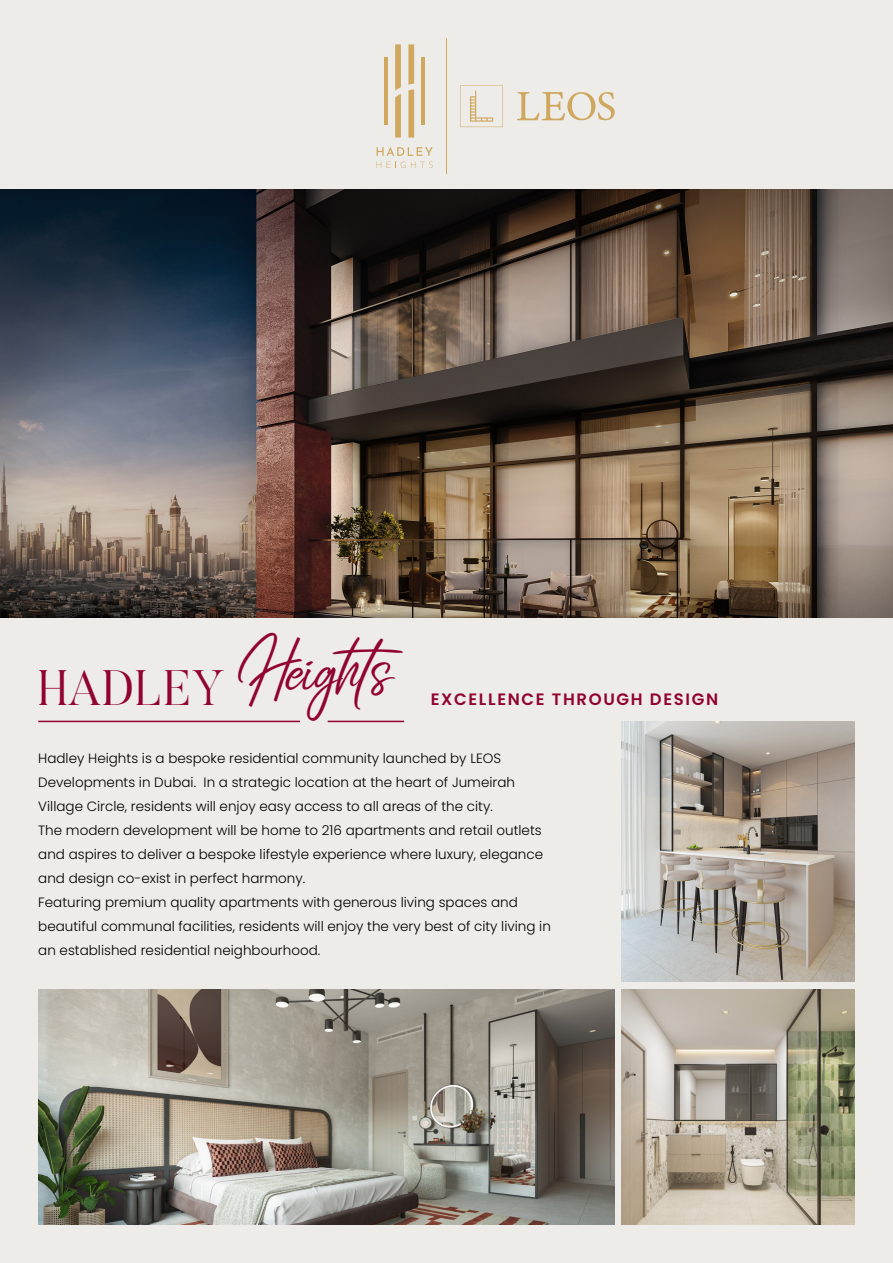
<style>
.page{position:relative;width:893px;height:1263px;background:#edece8}
.page>*{position:absolute;margin:0;border:0;box-sizing:border-box;transform-origin:0 0}
.t1{font:49.5px "Radicalis";color:#910331}
.t2{font:600 16.5px "Poppins";letter-spacing:.1em;color:#910331}
.t3{font:300 13.5px/24px "Poppins";color:#000;text-align:justify}
.s1{font-family:"Butler";font-weight:300}
</style>
<div class="page">
<svg style="left:517px;top:92px;width:98px;height:29px"></svg>
<svg style="left:460px;top:85px;width:43px;height:42px"></svg>
<hr style="left:446px;top:38px;width:1px;height:136px;background:#cfa75e">
<svg style="left:395px;top:44px;width:6px;height:94px"></svg>
<svg style="left:408px;top:44px;width:6px;height:94px"></svg>
<hr style="left:422px;top:57px;width:3px;height:68px;background:#cfa75e">
<hr style="left:384px;top:57px;width:4px;height:68px;background:#cfa75e">
<svg style="left:377px;top:147px;width:56px;height:9px"></svg>
<svg style="left:377px;top:162px;width:56px;height:6px"></svg>
<img style="left:0;top:190px;width:893px;height:427px">
<hr style="left:38px;top:721px;width:262px;height:1px;background:#910331">
<hr style="left:328px;top:721px;width:76px;height:1px;background:#910331">
<img style="left:622px;top:721px;width:233px;height:261px">
<img style="left:38px;top:989px;width:577px;height:236px">
<img style="left:622px;top:989px;width:233px;height:236px">
<p class="t1" style="left:38px;top:659px;width:395px"><span class="s1">HADLEY</span> Heights</p>
<p class="t2" style="left:431px;top:689px;width:289px">EXCELLENCE THROUGH DESIGN</p>
<p class="t3" style="left:38px;top:746px;width:464px">Hadley Heights is a bespoke residential community launched by LEOS</p>
<p class="t3" style="left:38px;top:770px;width:478px">Developments in Dubai. In a strategic location at the heart of Jumeirah</p>
<p class="t3" style="left:38px;top:794px;width:456px">Village Circle, residents will enjoy easy access to all areas of the city.</p>
<p class="t3" style="left:38px;top:818px;width:506px">The modern development will be home to 216 apartments and retail outlets and aspires to deliver a bespoke lifestyle experience where luxury, elegance and design co-exist in perfect harmony.</p>
<p class="t3" style="left:38px;top:890px;width:514px;text-align:left">Featuring premium quality apartments with generous living spaces and beautiful communal facilities, residents will enjoy the very best of city living in an established residential neighbourhood.</p>
</div>
